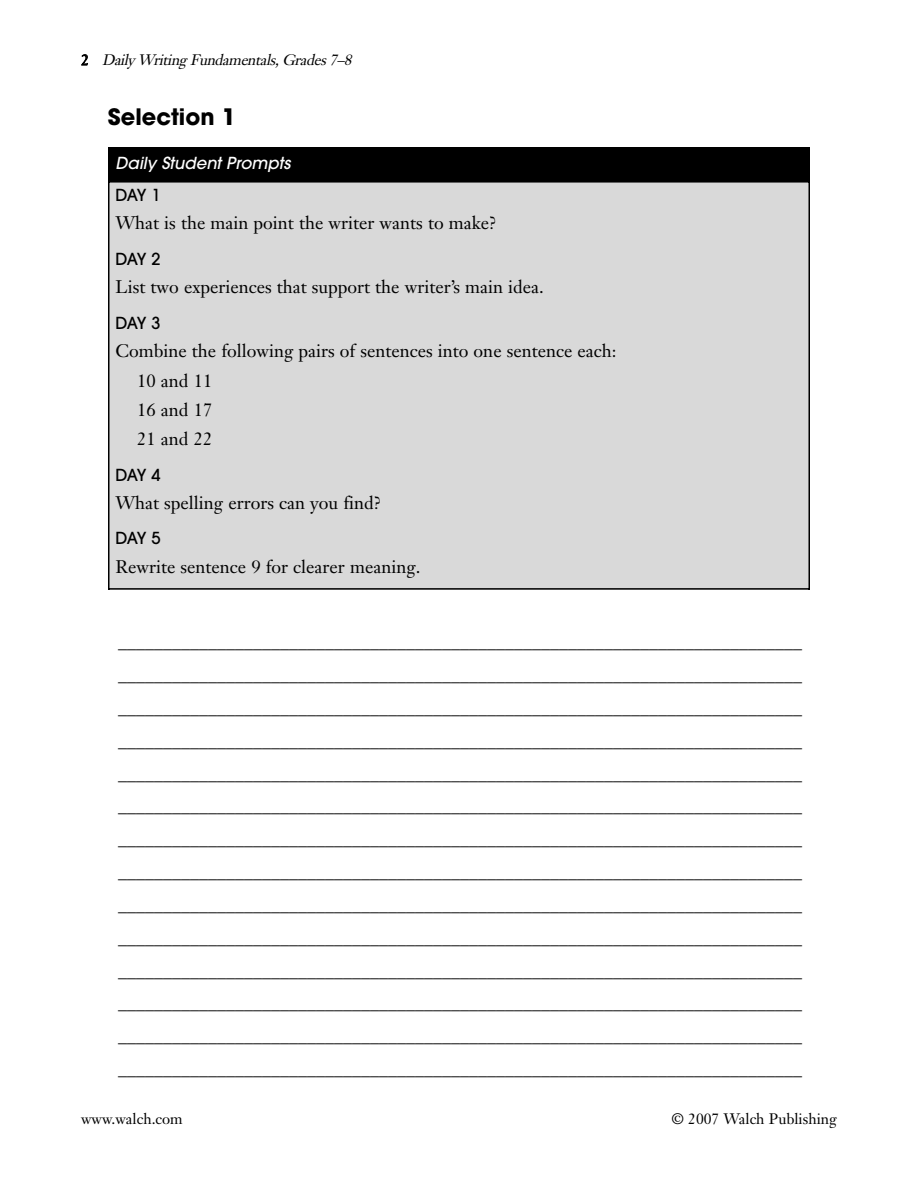
<style>
.page{position:relative;width:918px;height:1188px;background:#fff}
.page>*{position:absolute;margin:0;border:0;box-sizing:border-box;transform-origin:0 0}
.t1{font:700 22.5px "Avant Garde";color:#000}
.t2{font:18px/32.8px "Janson Text";color:#000}
.t3{font:500 16.5px "Avant Garde";letter-spacing:-.065em;color:#000}
.t4{font:italic 500 16.5px "Avant Garde";color:#fff}
.t5{font:italic 15px "Janson Text";color:#000}
.t6{font:15px "Janson Text";color:#000}
.s1{font-style:normal}
</style>
<div class="page">
<div style="left:108px;top:147px;width:702px;height:35px;background:#000"></div>
<div style="left:108px;top:182px;width:702px;height:408px;background:#d9d9d9"></div>
<hr style="left:108px;top:147px;width:2px;height:443px;background:#000">
<hr style="left:808px;top:147px;width:2px;height:443px;background:#000">
<hr style="left:108px;top:181px;width:702px;height:2px;background:#000">
<hr style="left:108px;top:588px;width:702px;height:2px;background:#000">
<p class="t5" style="left:81px;top:54px;width:275px"><span class="s1">2</span> Daily Writing Fundamentals,Grades7–8</p>
<p class="t1" style="left:108px;top:108px;width:130px">Selection 1</p>
<p class="t4" style="left:115px;top:157px;width:179px">Daily Student Prompts</p>
<p class="t3" style="left:115px;top:189px;width:47px">DAY 1</p>
<p class="t2" style="left:115px;top:208px;width:383px">What is the main point the writer wants to make?</p>
<p class="t3" style="left:115px;top:252px;width:47px">DAY 2</p>
<p class="t2" style="left:115px;top:272px;width:430px">List two experiences that support the writer’s main idea.</p>
<p class="t3" style="left:115px;top:316px;width:47px">DAY 3</p>
<p class="t2" style="left:137px;top:338px;width:481px;line-height:29.4px;text-indent:-22px">Combine the following pairs of sentences into one sentence each:<br>10 and 11<br>16 and 17<br>21 and 22</p>
<p class="t3" style="left:115px;top:468px;width:47px">DAY 4</p>
<p class="t2" style="left:115px;top:488px;width:267px">What spelling errors can you find?</p>
<p class="t3" style="left:115px;top:532px;width:47px">DAY 5</p>
<p class="t2" style="left:115px;top:552px;width:306px">Rewrite sentence 9 for clearer meaning.</p>
<p class="t2" style="left:118px;top:627px;width:685px;text-align:justify">____________________________________________________________________________ ____________________________________________________________________________ ____________________________________________________________________________ ____________________________________________________________________________ ____________________________________________________________________________ ____________________________________________________________________________ ____________________________________________________________________________ ____________________________________________________________________________ ____________________________________________________________________________ ____________________________________________________________________________ ____________________________________________________________________________ ____________________________________________________________________________ ____________________________________________________________________________ ____________________________________________________________________________</p>
<p class="t6" style="left:81px;top:1113px;width:103px">www.walch.com</p>
<p class="t6" style="left:671px;top:1113px;width:167px">© 2007 Walch Publishing</p>
</div>
